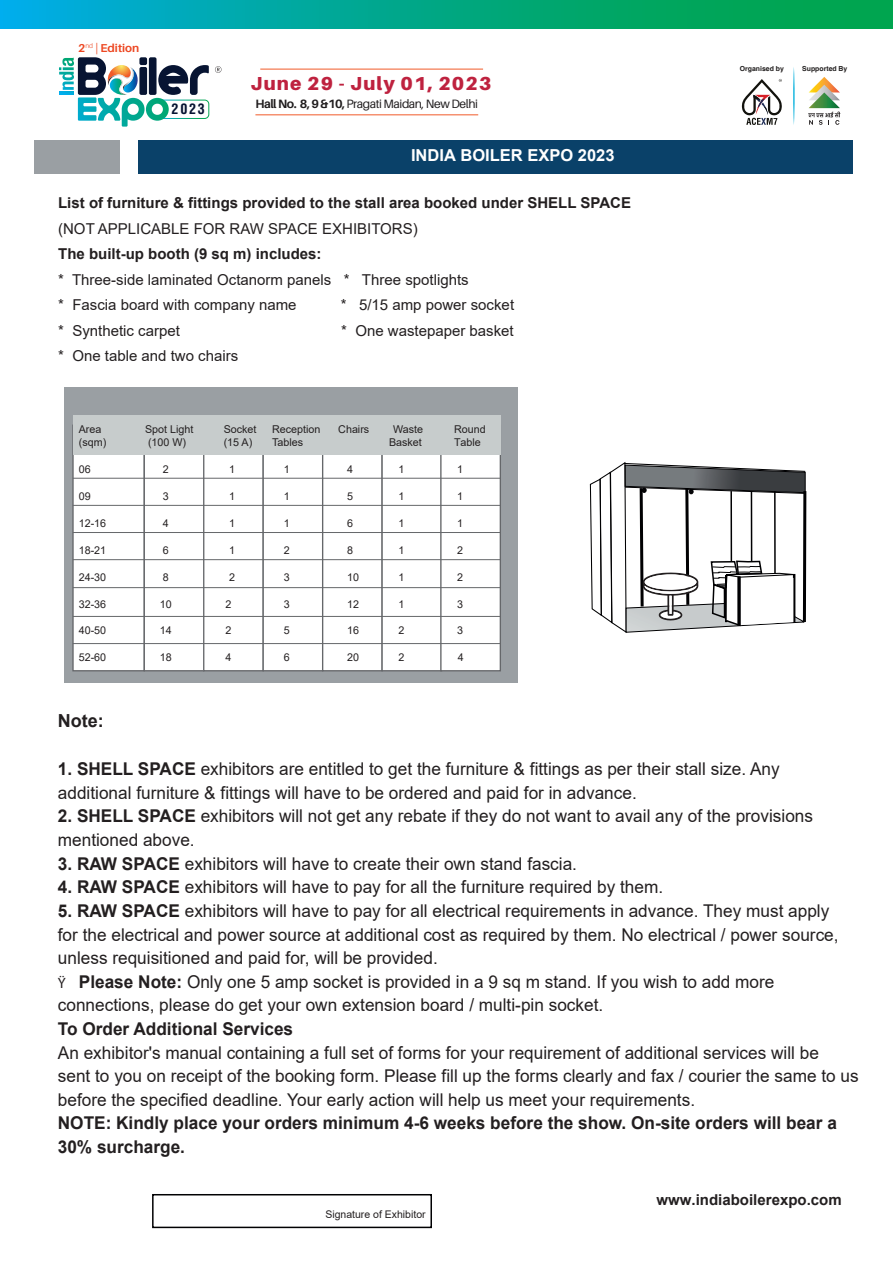
<style>
.page{position:relative;width:893px;height:1263px;background:#fff}
.page>*{position:absolute;margin:0;border:0;box-sizing:border-box;transform-origin:0 0}
.t1{font:900 18.9px "Aileron";letter-spacing:.06em;color:#be223f}
.t2{font:700 18px "Arial";color:#231f20}
.t3{font:17.55px/23.5px "Arial";color:#231f20}
.t4{font:700 17.55px/23.5px "Arial";color:#231f20}
.t5{font:700 16.5px "Arial";color:#fff}
.t6{font:15px/25.5px "Arial";color:#231f20}
.t7{font:700 15px "Arial";color:#231f20}
.t8{font:15px "Myriad Pro";color:#231f20}
.t9{font:700 condensed 14.1px "Helvetica LT Std";color:#071432}
.t10{font:12.15px "Aileron";letter-spacing:-.04em;color:#201d1e}
.t11{font:700 11.4px "Aileron";color:#ed4823}
.t12{font:10.8px/13.5px "Arial";color:#231f20}
.t13{font:10.5px "Arial";color:#231f20}
.t14{font:700 6.9px "Helvetica";color:#211e1e}
.s1{font-weight:400}
.s2{font-weight:700}
</style>
<div class="page">
<div style="left:139px;top:140px;width:714px;height:34px;background:#0a4169"></div>
<div style="left:35px;top:140px;width:85px;height:34px;background:#9a9fa3"></div>
<div style="left:65px;top:387px;width:453px;height:295px;background:#9a9fa3"></div>
<div style="left:73px;top:425px;width:71px;height:246px;background:#fff"></div>
<div style="left:72px;top:425px;width:73px;height:246px;border:1px solid #65676a"></div>
<div style="left:144px;top:425px;width:60px;height:246px;background:#fff"></div>
<div style="left:144px;top:425px;width:60px;height:246px;border:1px solid #65676a"></div>
<div style="left:204px;top:425px;width:59px;height:246px;background:#fff"></div>
<div style="left:203px;top:425px;width:61px;height:246px;border:1px solid #65676a"></div>
<div style="left:263px;top:425px;width:60px;height:246px;background:#fff"></div>
<div style="left:263px;top:425px;width:60px;height:246px;border:1px solid #65676a"></div>
<div style="left:323px;top:425px;width:59px;height:246px;background:#fff"></div>
<div style="left:322px;top:425px;width:61px;height:246px;border:1px solid #65676a"></div>
<div style="left:382px;top:425px;width:60px;height:246px;background:#fff"></div>
<div style="left:381px;top:425px;width:61px;height:246px;border:1px solid #65676a"></div>
<div style="left:152px;top:1194px;width:280px;height:34px;border:2px solid #000002"></div>
<svg style="left:0;top:0;width:893px;height:29px;background:#00a78a"></svg>
<div style="left:441px;top:425px;width:59px;height:246px;background:#fff"></div>
<div style="left:440px;top:425px;width:61px;height:246px;border:1px solid #65676a"></div>
<div style="left:73px;top:415px;width:428px;height:40px;background:#c7cccc"></div>
<hr style="left:73px;top:478px;width:428px;height:1px;background:#65676a">
<hr style="left:73px;top:505px;width:428px;height:1px;background:#65676a">
<hr style="left:73px;top:532px;width:428px;height:1px;background:#65676a">
<hr style="left:73px;top:559px;width:428px;height:1px;background:#65676a">
<hr style="left:73px;top:587px;width:428px;height:1px;background:#65676a">
<hr style="left:73px;top:616px;width:428px;height:1px;background:#65676a">
<hr style="left:73px;top:643px;width:428px;height:1px;background:#65676a">
<svg style="left:589px;top:462px;width:218px;height:171px"></svg>
<svg style="left:215px;top:66px;width:6px;height:7px"></svg>
<svg style="left:59px;top:57px;width:150px;height:70px"></svg>
<div style="left:139px;top:57px;width:8px;height:8px;background:#071432;border-radius:2px"></div>
<hr style="left:260px;top:69px;width:223px;height:1px;background:#f15a29">
<hr style="left:255px;top:115px;width:223px;height:1px;background:#f15a29">
<svg style="left:742px;top:79px;width:40px;height:46px"></svg>
<svg style="left:808px;top:77px;width:32px;height:48px"></svg>
<svg style="left:793px;top:67px;width:2px;height:58px"></svg>
<p class="t11" style="left:78px;top:41px;width:62px">2<sup>nd</sup> <span class="s1">|</span> Edition</p>
<p class="t9" style="left:172px;top:100px;width:35px">2023</p>
<p class="t1" style="left:251px;top:73px;width:243px">June 29 - July 01, 2023</p>
<p class="t10" style="left:255px;top:97px;width:224px"><span class="s2">Hall No. 8,9 &amp;10,</span> Pragati Maidan, New Delhi</p>
<p class="t5" style="left:411px;top:144px;width:205px">INDIA BOILER EXPO 2023</p>
<p class="t7" style="left:58px;top:193px;width:574px">List of furniture &amp; fittings provided to the stall area booked under SHELL SPACE</p>
<p class="t6" style="left:58px;top:216px;width:361px">(NOT APPLICABLE FOR RAW SPACE EXHIBITORS)</p>
<p class="t7" style="left:58px;top:244px;width:265px">The built-up booth (9 sq m) includes:</p>
<p class="t6" style="left:58px;top:267px;width:412px">* Three-side laminated Octanorm panels * Three spotlights * Fascia board with company name</p>
<p class="t6" style="left:341px;top:292px;width:175px">* 5/15 amp power socket</p>
<p class="t6" style="left:58px;top:318px;width:123px">* Synthetic carpet</p>
<p class="t6" style="left:341px;top:318px;width:174px">* One wastepaper basket</p>
<p class="t6" style="left:58px;top:343px;width:182px">* One table and two chairs</p>
<p class="t12" style="left:79px;top:422px;width:29px">Area (sqm)</p>
<p class="t12" style="left:145px;top:422px;width:50px">Spot Light (100 W)</p>
<p class="t12" style="left:224px;top:422px;width:34px">Socket (15 A)</p>
<p class="t12" style="left:272px;top:422px;width:50px">Reception</p>
<p class="t12" style="left:338px;top:422px;width:33px">Chairs</p>
<p class="t12" style="left:393px;top:422px;width:32px">Waste</p>
<p class="t12" style="left:454px;top:422px;width:33px">Round</p>
<p class="t12" style="left:389px;top:436px;width:34px">Basket</p>
<p class="t12" style="left:454px;top:435px;width:28px">Table</p>
<p class="t12" style="left:272px;top:436px;width:33px">Tables</p>
<p class="t12" style="left:79px;top:463px;width:13px">06</p>
<p class="t12" style="left:163px;top:463px;width:7px">2</p>
<p class="t12" style="left:229px;top:463px;width:7px">1</p>
<p class="t12" style="left:284px;top:463px;width:7px">1</p>
<p class="t12" style="left:347px;top:463px;width:7px">4</p>
<p class="t12" style="left:398px;top:463px;width:7px">1</p>
<p class="t12" style="left:79px;top:489px;width:13px">09</p>
<p class="t12" style="left:163px;top:489px;width:7px">3</p>
<p class="t12" style="left:229px;top:489px;width:7px">1</p>
<p class="t12" style="left:284px;top:489px;width:7px">1</p>
<p class="t12" style="left:347px;top:489px;width:7px">5</p>
<p class="t12" style="left:398px;top:489px;width:7px">1</p>
<p class="t12" style="left:79px;top:516px;width:29px">12-16</p>
<p class="t12" style="left:163px;top:516px;width:7px">4</p>
<p class="t12" style="left:229px;top:516px;width:7px">1</p>
<p class="t12" style="left:284px;top:516px;width:7px">1</p>
<p class="t12" style="left:347px;top:516px;width:7px">6</p>
<p class="t12" style="left:398px;top:516px;width:7px">1</p>
<p class="t12" style="left:79px;top:543px;width:29px">18-21</p>
<p class="t12" style="left:163px;top:543px;width:7px">6</p>
<p class="t12" style="left:229px;top:543px;width:7px">1</p>
<p class="t12" style="left:284px;top:543px;width:7px">2</p>
<p class="t12" style="left:347px;top:543px;width:7px">8</p>
<p class="t12" style="left:398px;top:543px;width:7px">1</p>
<p class="t12" style="left:79px;top:570px;width:29px">24-30</p>
<p class="t12" style="left:163px;top:570px;width:7px">8</p>
<p class="t12" style="left:229px;top:570px;width:7px">2</p>
<p class="t12" style="left:284px;top:570px;width:7px">3</p>
<p class="t12" style="left:347px;top:570px;width:13px">10</p>
<p class="t12" style="left:398px;top:570px;width:7px">1</p>
<p class="t12" style="left:79px;top:597px;width:29px">32-36</p>
<p class="t12" style="left:160px;top:597px;width:13px">10</p>
<p class="t12" style="left:226px;top:597px;width:7px">2</p>
<p class="t12" style="left:284px;top:597px;width:7px">3</p>
<p class="t12" style="left:347px;top:597px;width:13px">12</p>
<p class="t12" style="left:398px;top:597px;width:7px">1</p>
<p class="t12" style="left:79px;top:624px;width:29px">40-50</p>
<p class="t12" style="left:160px;top:624px;width:13px">14</p>
<p class="t12" style="left:226px;top:624px;width:7px">2</p>
<p class="t12" style="left:284px;top:624px;width:7px">5</p>
<p class="t12" style="left:347px;top:624px;width:13px">16</p>
<p class="t12" style="left:398px;top:624px;width:7px">2</p>
<p class="t12" style="left:457px;top:463px;width:7px">1</p>
<p class="t12" style="left:457px;top:489px;width:7px">1</p>
<p class="t12" style="left:457px;top:516px;width:7px">1</p>
<p class="t12" style="left:457px;top:543px;width:7px">2</p>
<p class="t12" style="left:457px;top:570px;width:7px">2</p>
<p class="t12" style="left:457px;top:597px;width:7px">3</p>
<p class="t12" style="left:457px;top:624px;width:7px">3</p>
<p class="t12" style="left:79px;top:651px;width:29px">52-60</p>
<p class="t12" style="left:160px;top:651px;width:13px">18</p>
<p class="t12" style="left:226px;top:651px;width:7px">4</p>
<p class="t12" style="left:284px;top:651px;width:7px">6</p>
<p class="t12" style="left:347px;top:651px;width:13px">20</p>
<p class="t12" style="left:398px;top:651px;width:7px">2</p>
<p class="t12" style="left:458px;top:651px;width:7px">4</p>
<p class="t14" style="left:740px;top:65px;width:46px">Organised by</p>
<p class="t14" style="left:802px;top:65px;width:47px">Supported By</p>
<p class="t2" style="left:58px;top:708px;width:47px">Note:</p>
<p class="t3" style="left:58px;top:757px;width:723px"><span class="s2">1. SHELL SPACE</span> exhibitors are entitled to get the furniture &amp; fittings as per their stall size. Any additional furniture &amp; fittings will have to be ordered and paid for in advance.</p>
<p class="t3" style="left:58px;top:804px;width:757px"><span class="s2">2. SHELL SPACE</span> exhibitors will not get any rebate if they do not want to avail any of the provisions mentioned above.</p>
<p class="t3" style="left:58px;top:852px;width:521px"><span class="s2">3. RAW SPACE</span> exhibitors will have to create their own stand fascia.</p>
<p class="t3" style="left:58px;top:875px;width:607px"><span class="s2">4. RAW SPACE</span> exhibitors will have to pay for all the furniture required by them.</p>
<p class="t3" style="left:58px;top:899px;width:773px"><span class="s2">5. RAW SPACE</span> exhibitors will have to pay for all electrical requirements in advance. They must apply</p>
<p class="t3" style="left:58px;top:922px;width:782px">for the electrical and power source at additional cost as required by them. No electrical / power source,</p>
<p class="t3" style="left:58px;top:946px;width:381px">unless requisitioned and paid for, will be provided.</p>
<p class="t3" style="left:79px;top:970px;width:697px"><span class="s2">Please Note:</span> Only one 5 amp socket is provided in a 9 sq m stand. If you wish to add more</p>
<p class="t3" style="left:58px;top:993px;width:547px">connections, please do get your own extension board / multi-pin socket.</p>
<p class="t4" style="left:58px;top:1017px;width:237px">To Order Additional Services</p>
<p class="t3" style="left:58px;top:1040px;width:802px">An exhibitor's manual containing a full set of forms for your requirement of additional services will be<br>sent to you on receipt of the booking form. Please fill up the forms clearly and fax / courier the same to us before the specified deadline. Your early action will help us meet your requirements.</p>
<p class="t4" style="left:58px;top:1112px;width:781px">NOTE: Kindly place your orders minimum 4-6 weeks before the show. On-site orders will bear a<br>30% surcharge.</p>
<p class="t8" style="left:58px;top:973px;width:9px">Ÿ</p>
<p class="t13" style="left:325px;top:1206px;width:102px">Signature of Exhibitor</p>
<p class="t7" style="left:657px;top:1189px;width:187px">www.indiaboilerexpo.com</p>
</div>
